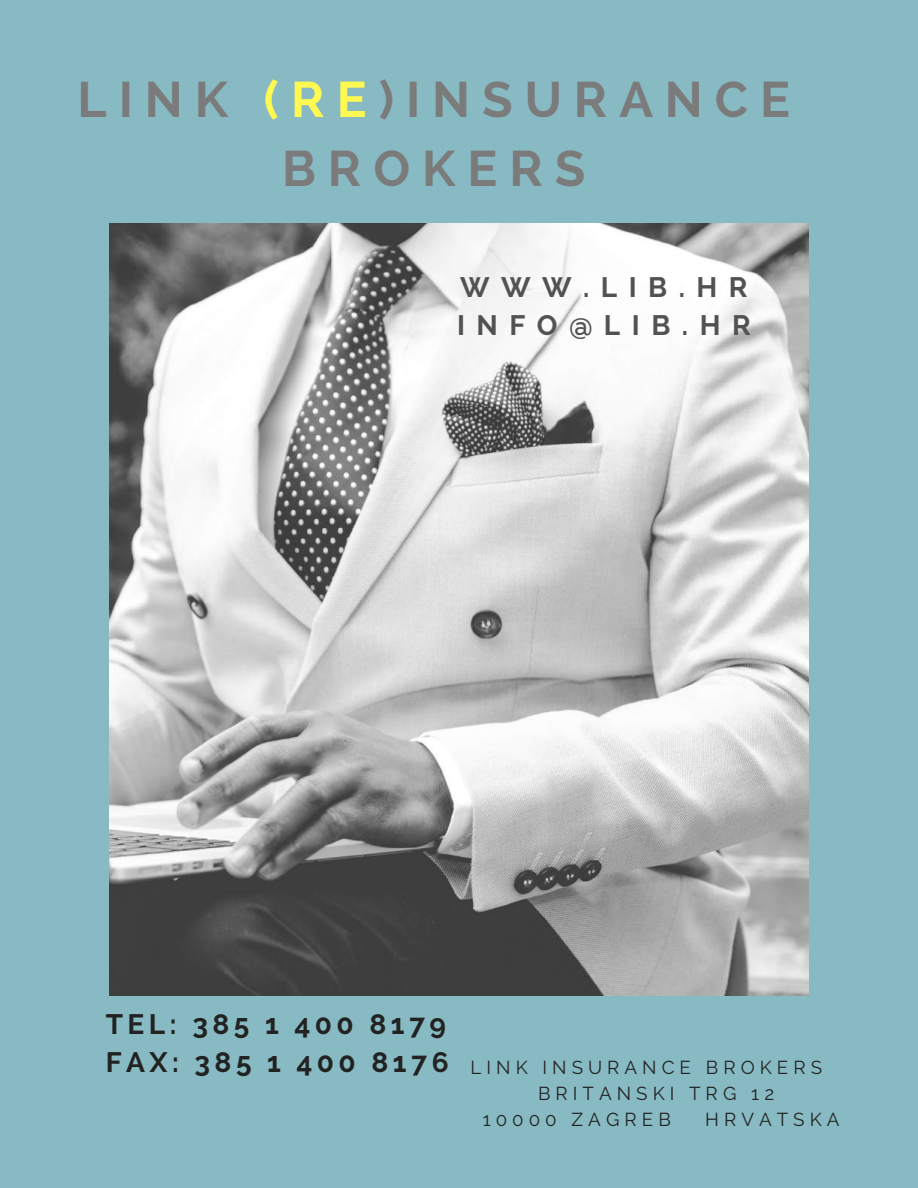
<style>
.page{position:relative;width:918px;height:1188px;background:#87bac2}
.page>*{position:absolute;margin:0;border:0;box-sizing:border-box;transform-origin:0 0}
.t1{font:700 49.8px/68.7px "Raleway";letter-spacing:.24em;color:#7b7b7b;text-align:center}
.t2{font:700 28.05px/38.2px "Raleway";letter-spacing:.16em;color:#222}
.t3{font:700 28.05px/38.2px "Raleway";letter-spacing:.41em;color:#525252}
.t4{font:18.75px "Raleway";letter-spacing:.27em;color:#222}
.s1{color:#fff952}
</style>
<div class="page">
<img style="left:109px;top:224px;width:700px;height:772px">
<h1 class="t1" style="left:77px;top:65px;width:714px">LINK <span class="s1">(RE</span>)INSURANCE<br>BROKERS</h1>
<h2 class="t3" style="left:457px;top:268px;width:295px">WWW.LIB.HR<br>INFO@LIB.HR</h2>
<h2 class="t2" style="left:106px;top:1005px;width:344px">TEL: 385 1 400 8179<br>FAX: 385 1 400 8176</h2>
<p class="t4" style="left:471px;top:1057px;width:353px">LINK INSURANCE BROKERS</p>
<p class="t4" style="left:538px;top:1083px;width:238px">BRITANSKI TRG 12</p>
<p class="t4" style="left:483px;top:1109px;width:190px">10000 ZAGREB</p>
<p class="t4" style="left:705px;top:1109px;width:136px">HRVATSKA</p>
</div>
